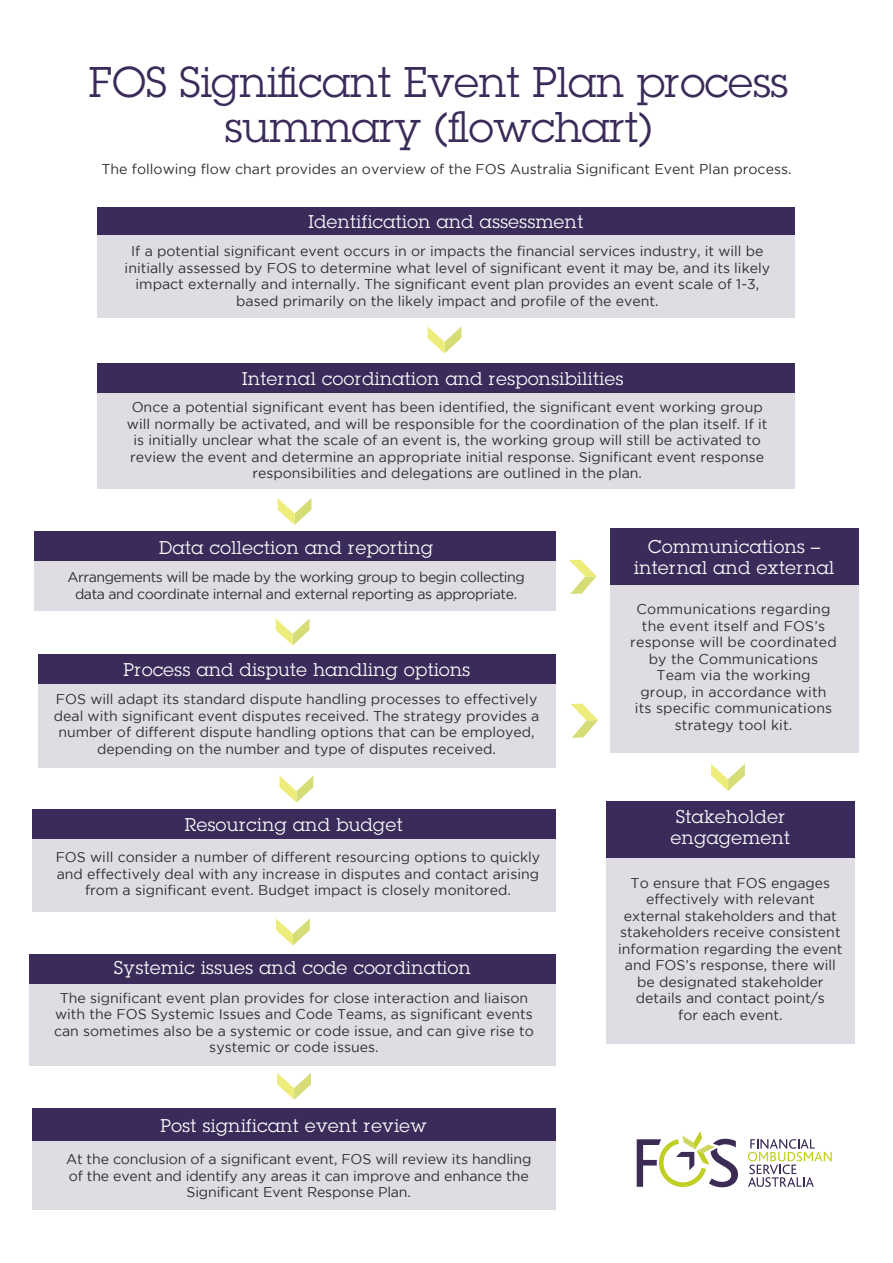
<style>
.page{position:relative;width:893px;height:1263px;background:#fff}
.page>*{position:absolute;margin:0;border:0;box-sizing:border-box;transform-origin:0 0}
.Heading1{font:42px/45px "Lubalin Graph";color:#3a2b5a;text-align:center}
.Heading1-2{font:18px/21px "Lubalin Graph";letter-spacing:.03em;color:#fff;text-align:center}
.Body_Copy{font:14.1px/16.5px "Gotham";color:#312f30;text-align:center}
.Body_Copy-2{font:14.1px/16.5px "Gotham";letter-spacing:-.03em;color:#312f30;text-align:center}
</style>
<div class="page">
<svg style="left:428px;top:327px;width:33px;height:26px"></svg>
<div style="left:98px;top:207px;width:697px;height:30px;background:#3a2b5a"></div>
<div style="left:98px;top:235px;width:697px;height:82px;background:#dfdce4"></div>
<div style="left:98px;top:393px;width:697px;height:96px;background:#dfdce4"></div>
<div style="left:98px;top:363px;width:697px;height:30px;background:#3a2b5a"></div>
<div style="left:610px;top:585px;width:249px;height:168px;background:#dfdce4"></div>
<div style="left:610px;top:529px;width:249px;height:56px;background:#3a2b5a"></div>
<div style="left:606px;top:858px;width:249px;height:186px;background:#dfdce4"></div>
<div style="left:606px;top:801px;width:249px;height:57px;background:#3a2b5a"></div>
<svg style="left:711px;top:764px;width:34px;height:27px"></svg>
<div style="left:34px;top:561px;width:522px;height:50px;background:#dfdce4"></div>
<div style="left:34px;top:532px;width:522px;height:29px;background:#3a2b5a"></div>
<div style="left:38px;top:683px;width:518px;height:85px;background:#dfdce4"></div>
<div style="left:38px;top:654px;width:518px;height:30px;background:#3a2b5a"></div>
<div style="left:32px;top:838px;width:524px;height:73px;background:#dfdce4"></div>
<div style="left:32px;top:809px;width:524px;height:30px;background:#3a2b5a"></div>
<div style="left:29px;top:983px;width:527px;height:82px;background:#dfdce4"></div>
<div style="left:29px;top:954px;width:527px;height:30px;background:#3a2b5a"></div>
<svg style="left:276px;top:619px;width:33px;height:26px"></svg>
<svg style="left:279px;top:776px;width:34px;height:27px"></svg>
<svg style="left:276px;top:918px;width:34px;height:27px"></svg>
<svg style="left:569px;top:560px;width:28px;height:34px"></svg>
<svg style="left:571px;top:704px;width:27px;height:34px"></svg>
<svg style="left:278px;top:498px;width:33px;height:27px"></svg>
<div style="left:32px;top:1108px;width:524px;height:34px;background:#3a2b5a"></div>
<div style="left:32px;top:1142px;width:524px;height:68px;background:#dfdce4"></div>
<svg style="left:277px;top:1073px;width:34px;height:27px"></svg>
<svg style="left:637px;top:1131px;width:101px;height:56px"></svg>
<svg style="left:748px;top:1139px;width:84px;height:48px"></svg>
<p class="Heading1" style="left:89px;top:59px;width:701px">FOS Significant Event Plan process summary (flowchart)</p>
<p class="Body_Copy" style="left:101px;top:160px;width:691px">The following flow chart provides an overview of the FOS Australia Significant Event Plan process.</p>
<p class="Heading1-2" style="left:308px;top:211px;width:276px">Identification and assessment</p>
<p class="Body_Copy" style="left:125px;top:243px;width:647px">If a potential significant event occurs in or impacts the financial services industry, it will be initially assessed by FOS to determine what level of significant event it may be, and its likely impact externally and internally. The significant event plan provides an event scale of 1-3, based primarily on the likely impact and profile of the event.</p>
<p class="Heading1-2" style="left:242px;top:368px;width:383px">Internal coordination and responsibilities</p>
<p class="Body_Copy" style="left:127px;top:399px;width:642px">Once a potential significant event has been identified, the significant event working group will normally be activated, and will be responsible for the coordination of the plan itself. If it is initially unclear what the scale of an event is, the working group will still be activated to review the event and determine an appropriate initial response. Significant event response responsibilities and delegations are outlined in the plan.</p>
<p class="Heading1-2" style="left:159px;top:536px;width:275px">Data collection and reporting</p>
<p class="Body_Copy-2" style="left:67px;top:569px;width:459px">Arrangements will be made by the working group to begin collecting data and coordinate internal and external reporting as appropriate.</p>
<p class="Heading1-2" style="left:123px;top:659px;width:348px">Process and dispute handling options</p>
<p class="Body_Copy" style="left:54px;top:691px;width:487px">FOS will adapt its standard dispute handling processes to effectively deal with significant event disputes received. The strategy provides a number of different dispute handling options that can be employed, depending on the number and type of disputes received.</p>
<p class="Heading1-2" style="left:185px;top:814px;width:219px">Resourcing and budget</p>
<p class="Body_Copy" style="left:56px;top:849px;width:486px">FOS will consider a number of different resourcing options to quickly and effectively deal with any increase in disputes and contact arising from a significant event. Budget impact is closely monitored.</p>
<p class="Heading1-2" style="left:114px;top:957px;width:358px">Systemic issues and code coordination</p>
<p class="Body_Copy" style="left:54px;top:989px;width:481px">The significant event plan provides for close interaction and liaison with the FOS Systemic Issues and Code Teams, as significant events can sometimes also be a systemic or code issue, and can give rise to systemic or code issues.</p>
<p class="Heading1-2" style="left:161px;top:1115px;width:268px">Post significant event review</p>
<p class="Body_Copy" style="left:66px;top:1151px;width:467px">At the conclusion of a significant event, FOS will review its handling of the event and identify any areas it can improve and enhance the<br>Significant Event Response Plan.</p>
<p class="Heading1-2" style="left:634px;top:536px;width:202px">Communications – internal and external</p>
<p class="Body_Copy" style="left:630px;top:601px;width:208px">Communications regarding the event itself and FOS’s response will be coordinated by the Communications<br>Team via the working<br>group, in accordance with<br>its specific communications strategy tool kit.</p>
<p class="Heading1-2" style="left:671px;top:806px;width:120px;text-align:left">Stakeholder engagement</p>
<p class="Body_Copy" style="left:618px;top:874px;width:226px">To ensure that FOS engages effectively with relevant external stakeholders and that stakeholders receive consistent information regarding the event and FOS’s response, there will be designated stakeholder details and contact point/s<br>for each event.</p>
</div>
